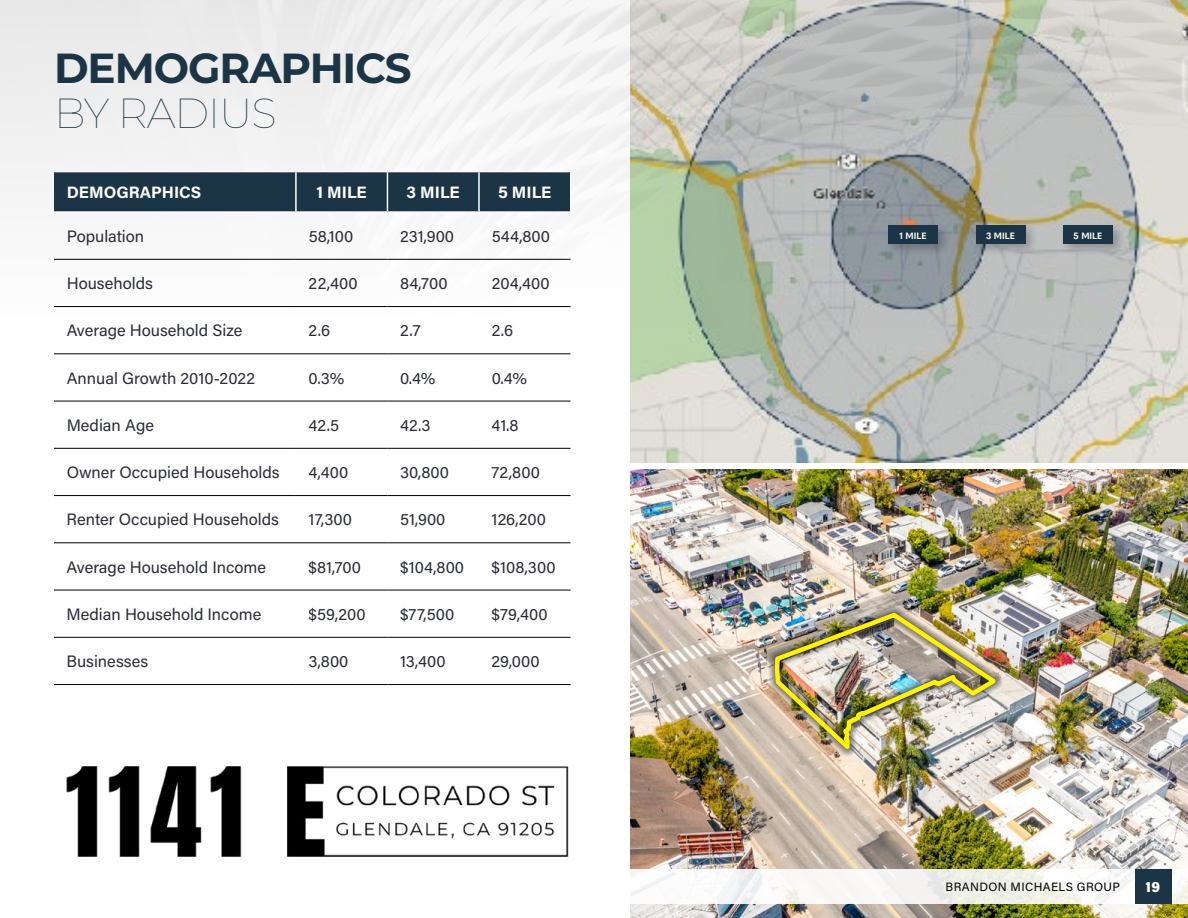
<style>
.page{position:relative;width:1188px;height:918px;background:#fff}
.page>*{position:absolute;margin:0;border:0;box-sizing:border-box;transform-origin:0 0}
.t1{font:700 42px "Montserrat";letter-spacing:-.025em;color:#1c3546}
.t2{font:100 42px "Montserrat";letter-spacing:-.025em;color:#1c3546}
.t3{font:16.5px "Acumin Pro";color:#2a2c38}
.t4{font:700 16.5px "Acumin Pro";color:#fff}
.t5{font:900 15px "Acumin Pro Semi Cond";color:#fff}
.t6{font:12px "Acumin Pro";letter-spacing:.03em;color:#000}
.t7{font:700 9px "Quasimoda";color:#fff}
</style>
<div class="page">
<hr style="left:0;top:408px;width:1px;height:510px;background:#1c3546">
<img style="left:0;top:0;width:1188px;height:340px">
<img style="left:631px;top:1px;width:557px;height:462px">
<img style="left:631px;top:470px;width:557px;height:448px">
<div style="left:54px;top:172px;width:516px;height:39px;background:#1c3546"></div>
<hr style="left:296px;top:171px;width:91px;height:1px;background:#fff">
<hr style="left:387px;top:171px;width:92px;height:1px;background:#fff">
<hr style="left:479px;top:171px;width:92px;height:1px;background:#fff">
<hr style="left:387px;top:172px;width:1px;height:39px;background:#fff">
<hr style="left:478px;top:172px;width:2px;height:39px;background:#fff">
<hr style="left:570px;top:172px;width:1px;height:39px;background:#fff">
<hr style="left:54px;top:171px;width:242px;height:1px;background:#fff">
<hr style="left:295px;top:172px;width:2px;height:39px;background:#fff">
<hr style="left:54px;top:211px;width:242px;height:2px;background:#fff">
<hr style="left:296px;top:211px;width:91px;height:2px;background:#fff">
<hr style="left:387px;top:211px;width:92px;height:2px;background:#fff">
<hr style="left:479px;top:211px;width:92px;height:2px;background:#fff">
<hr style="left:54px;top:259px;width:242px;height:1px;background:#000">
<hr style="left:296px;top:259px;width:91px;height:1px;background:#000">
<hr style="left:387px;top:259px;width:92px;height:1px;background:#000">
<hr style="left:479px;top:259px;width:92px;height:1px;background:#000">
<hr style="left:54px;top:306px;width:242px;height:1px;background:#000">
<hr style="left:296px;top:306px;width:91px;height:1px;background:#000">
<hr style="left:387px;top:306px;width:92px;height:1px;background:#000">
<hr style="left:479px;top:306px;width:92px;height:1px;background:#000">
<hr style="left:54px;top:354px;width:242px;height:1px;background:#000">
<hr style="left:296px;top:354px;width:91px;height:1px;background:#000">
<hr style="left:387px;top:354px;width:92px;height:1px;background:#000">
<hr style="left:479px;top:354px;width:92px;height:1px;background:#000">
<hr style="left:54px;top:401px;width:242px;height:1px;background:#000">
<hr style="left:296px;top:401px;width:91px;height:1px;background:#000">
<hr style="left:387px;top:401px;width:92px;height:1px;background:#000">
<hr style="left:479px;top:401px;width:92px;height:1px;background:#000">
<hr style="left:54px;top:448px;width:242px;height:1px;background:#000">
<hr style="left:296px;top:448px;width:91px;height:1px;background:#000">
<hr style="left:387px;top:448px;width:92px;height:1px;background:#000">
<hr style="left:479px;top:448px;width:92px;height:1px;background:#000">
<hr style="left:54px;top:495px;width:242px;height:1px;background:#000">
<hr style="left:296px;top:495px;width:91px;height:1px;background:#000">
<hr style="left:387px;top:495px;width:92px;height:1px;background:#000">
<hr style="left:479px;top:495px;width:92px;height:1px;background:#000">
<hr style="left:54px;top:543px;width:242px;height:1px;background:#000">
<hr style="left:296px;top:543px;width:91px;height:1px;background:#000">
<hr style="left:387px;top:543px;width:92px;height:1px;background:#000">
<hr style="left:479px;top:543px;width:92px;height:1px;background:#000">
<hr style="left:54px;top:590px;width:242px;height:1px;background:#000">
<hr style="left:296px;top:590px;width:91px;height:1px;background:#000">
<hr style="left:387px;top:590px;width:92px;height:1px;background:#000">
<hr style="left:479px;top:590px;width:92px;height:1px;background:#000">
<hr style="left:54px;top:637px;width:242px;height:1px;background:#000">
<hr style="left:296px;top:637px;width:91px;height:1px;background:#000">
<hr style="left:387px;top:637px;width:92px;height:1px;background:#000">
<hr style="left:479px;top:637px;width:92px;height:1px;background:#000">
<hr style="left:54px;top:684px;width:242px;height:1px;background:#000">
<hr style="left:296px;top:684px;width:91px;height:1px;background:#000">
<hr style="left:387px;top:684px;width:92px;height:1px;background:#000">
<hr style="left:479px;top:684px;width:92px;height:1px;background:#000">
<div style="left:884px;top:221px;width:67px;height:36px;background:#000;opacity:.25"></div>
<div style="left:888px;top:225px;width:50px;height:19px;background:#1c3546"></div>
<div style="left:972px;top:221px;width:67px;height:36px;background:#000;opacity:.25"></div>
<div style="left:976px;top:225px;width:49px;height:19px;background:#1c3546"></div>
<div style="left:1059px;top:221px;width:67px;height:36px;background:#000;opacity:.25"></div>
<div style="left:1063px;top:225px;width:50px;height:19px;background:#1c3546"></div>
<img style="left:768px;top:606px;width:235px;height:150px">
<img style="left:773px;top:610px;width:229px;height:143px">
<img style="left:66px;top:766px;width:503px;height:91px">
<div style="left:0;top:869px;width:1188px;height:35px;background:linear-gradient(to right,#fff,#f4f4f0)"></div>
<div style="left:1135px;top:869px;width:36px;height:35px;background:#1c3546"></div>
<h1 class="t1" style="left:54px;top:38px;width:359px">DEMOGRAPHICS</h1>
<h1 class="t2" style="left:54px;top:85px;width:224px">BY RADIUS</h1>
<p class="t4" style="left:67px;top:181px;width:136px">DEMOGRAPHICS</p>
<p class="t4" style="left:317px;top:181px;width:52px">1 MILE</p>
<p class="t4" style="left:407px;top:181px;width:55px">3 MILE</p>
<p class="t4" style="left:498px;top:181px;width:55px">5 MILE</p>
<p class="t3" style="left:67px;top:225px;width:79px">Population</p>
<p class="t3" style="left:309px;top:225px;width:46px">58,100</p>
<p class="t3" style="left:400px;top:225px;width:56px">231,900</p>
<p class="t3" style="left:492px;top:225px;width:60px">544,800</p>
<p class="t3" style="left:67px;top:272px;width:88px">Households</p>
<p class="t3" style="left:309px;top:272px;width:51px">22,400</p>
<p class="t3" style="left:400px;top:272px;width:49px">84,700</p>
<p class="t3" style="left:492px;top:272px;width:60px">204,400</p>
<p class="t3" style="left:67px;top:319px;width:177px">Average Household Size</p>
<p class="t3" style="left:309px;top:319px;width:23px">2.6</p>
<p class="t3" style="left:400px;top:319px;width:22px">2.7</p>
<p class="t3" style="left:492px;top:319px;width:23px">2.6</p>
<p class="t3" style="left:67px;top:366px;width:190px">Annual Growth 2010-2022</p>
<p class="t3" style="left:309px;top:366px;width:37px">0.3%</p>
<p class="t3" style="left:400px;top:366px;width:37px">0.4%</p>
<p class="t3" style="left:492px;top:366px;width:37px">0.4%</p>
<p class="t3" style="left:67px;top:414px;width:89px">Median Age</p>
<p class="t3" style="left:309px;top:414px;width:32px">42.5</p>
<p class="t3" style="left:400px;top:414px;width:32px">42.3</p>
<p class="t3" style="left:492px;top:414px;width:28px">41.8</p>
<p class="t3" style="left:67px;top:461px;width:214px">Owner Occupied Households</p>
<p class="t3" style="left:309px;top:461px;width:41px">4,400</p>
<p class="t3" style="left:400px;top:461px;width:50px">30,800</p>
<p class="t3" style="left:492px;top:461px;width:50px">72,800</p>
<p class="t3" style="left:67px;top:508px;width:214px">Renter Occupied Households</p>
<p class="t3" style="left:309px;top:508px;width:45px">17,300</p>
<p class="t3" style="left:400px;top:508px;width:47px">51,900</p>
<p class="t3" style="left:492px;top:508px;width:56px">126,200</p>
<p class="t3" style="left:67px;top:555px;width:201px">Average Household Income</p>
<p class="t3" style="left:309px;top:555px;width:54px">$81,700</p>
<p class="t3" style="left:400px;top:555px;width:66px">$104,800</p>
<p class="t3" style="left:492px;top:555px;width:65px">$108,300</p>
<p class="t3" style="left:67px;top:603px;width:196px">Median Household Income</p>
<p class="t3" style="left:309px;top:603px;width:59px">$59,200</p>
<p class="t3" style="left:400px;top:603px;width:56px">$77,500</p>
<p class="t3" style="left:492px;top:603px;width:58px">$79,400</p>
<p class="t3" style="left:67px;top:650px;width:83px">Businesses</p>
<p class="t3" style="left:309px;top:650px;width:41px">3,800</p>
<p class="t3" style="left:400px;top:650px;width:47px">13,400</p>
<p class="t3" style="left:492px;top:650px;width:50px">29,000</p>
<p class="t7" style="left:900px;top:229px;width:29px">1 MILE</p>
<p class="t7" style="left:986px;top:229px;width:30px">3 MILE</p>
<p class="t7" style="left:1074px;top:229px;width:30px">5 MILE</p>
<p class="t6" style="left:946px;top:878px;width:176px">BRANDON MICHAELS GROUP</p>
<p class="t5" style="left:1146px;top:876px;width:16px">19</p>
</div>
